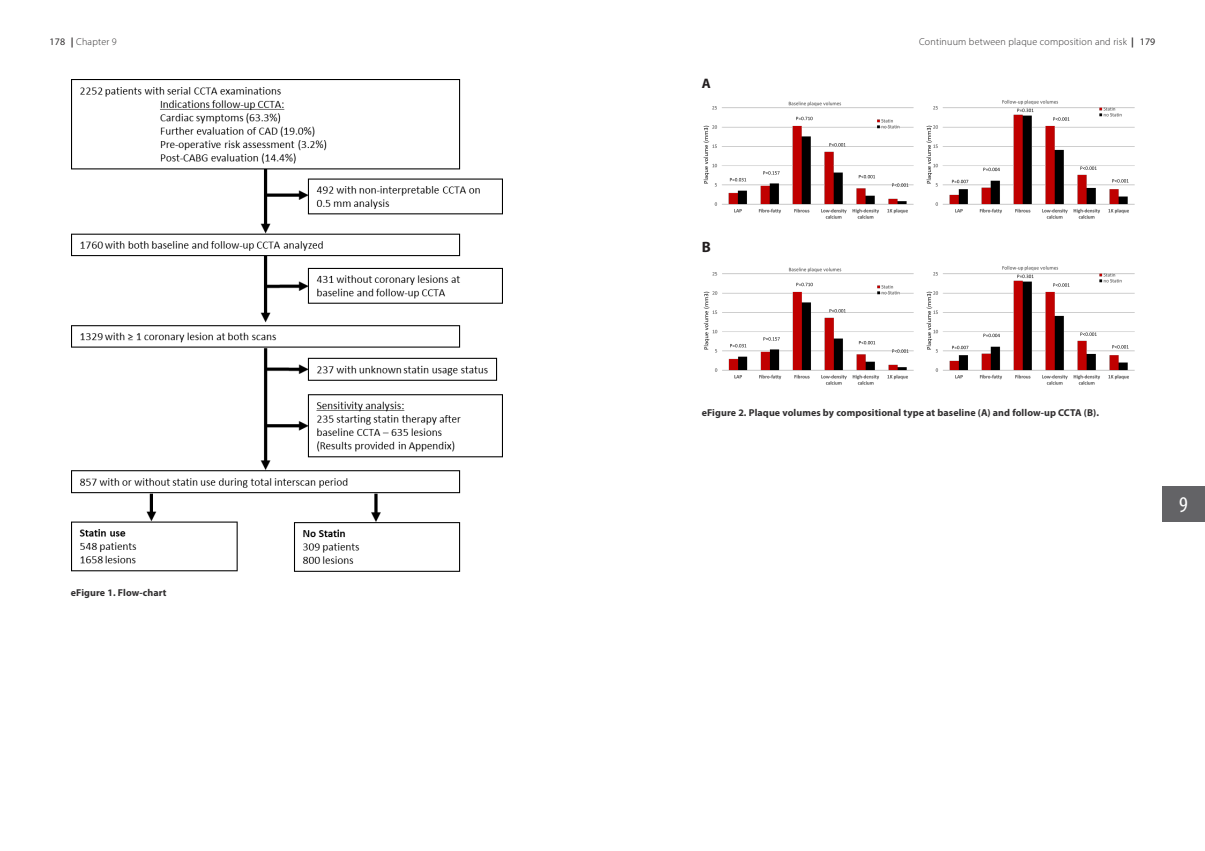
<style>
.page{position:relative;width:1205px;height:851px;background:#fff}
.page>*{position:absolute;margin:0;border:0;box-sizing:border-box;transform-origin:0 0}
.t1{font:condensed 22.5px "Myriad Pro";color:#fff}
.t2{font:700 15px "Myriad Pro";color:#231f20}
.t3{font:700 13.75px "Myriad Pro";color:#231f20}
.figure_title{font:700 10px "Myriad Pro";letter-spacing:.01em;color:#312f30}
.t4{font:300 10px "Myriad Pro";letter-spacing:.02em;color:#312f30}
.s1{font-weight:400}
.s2{font-weight:700}
</style>
<div class="page">
<div style="left:1162px;top:485px;width:43px;height:36px;background:#636366"></div>
<img style="left:72px;top:79px;width:430px;height:493px">
<img style="left:703px;top:100px;width:431px;height:119px">
<img style="left:703px;top:265px;width:431px;height:120px">
<p class="t4" style="left:50px;top:36px;width:69px"><span class="s1">178</span> <span class="s2">|</span> Chapter 9</p>
<p class="t4" style="left:919px;top:36px;width:238px">Continuum between plaque composition and risk <span class="s2">|</span> <span class="s1">179</span></p>
<p class="t3" style="left:702px;top:75px;width:11px">A</p>
<p class="t2" style="left:702px;top:237px;width:11px">B</p>
<p class="figure_title" style="left:71px;top:585px;width:97px">eFigure 1. Flow-chart</p>
<p class="figure_title" style="left:702px;top:406px;width:399px">eFigure 2. Plaque volumes by compositional type at baseline (A) and follow-up CCTA (B).</p>
<h1 class="t1" style="left:1179px;top:491px;width:10px">9</h1>
</div>
